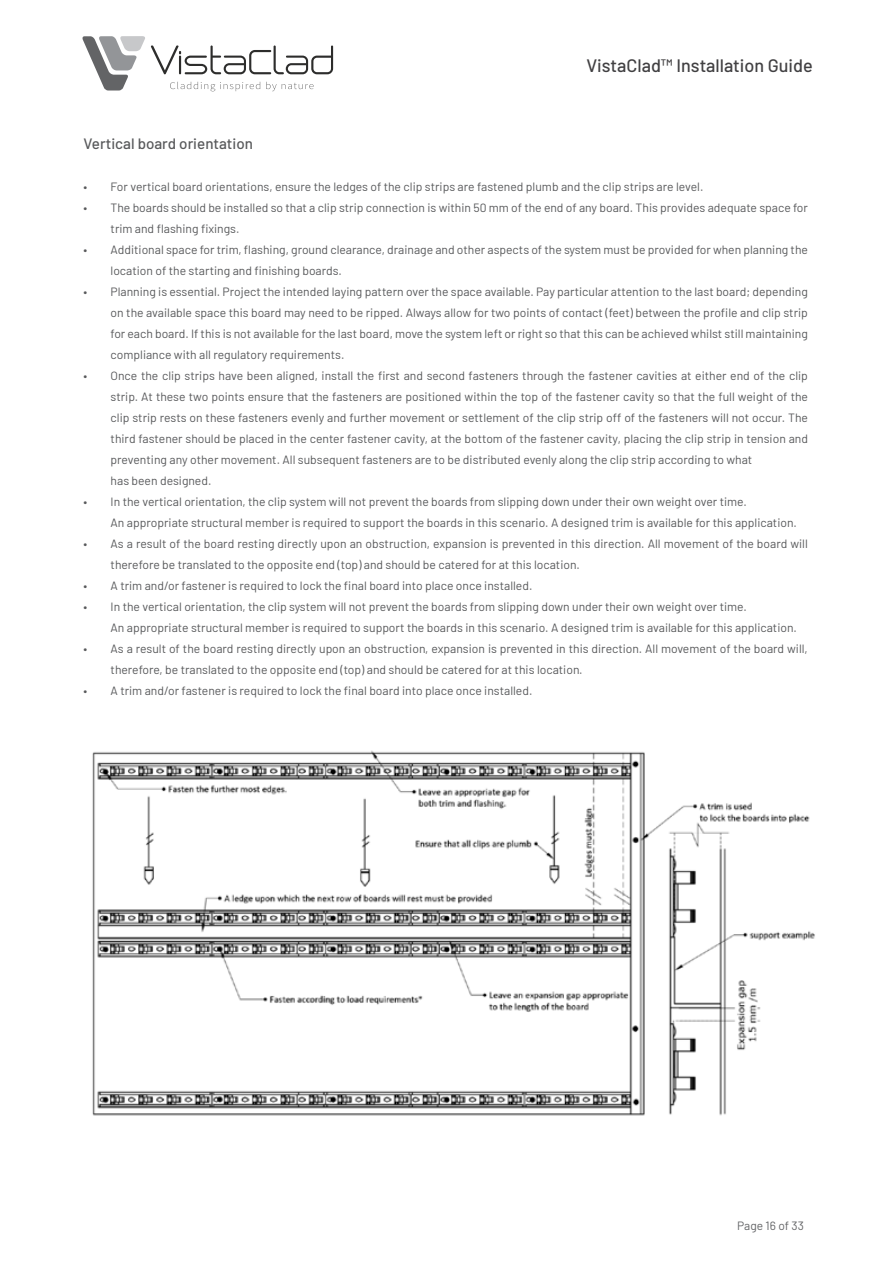
<style>
.page{position:relative;width:893px;height:1263px;background:#fff}
.page>*{position:absolute;margin:0;border:0;box-sizing:border-box;transform-origin:0 0}
.t1{font:500 18px "Barlow";color:#414042}
.t2{font:500 15px "Barlow";color:#58595b}
.t3{font:12px/21px "Barlow";color:#58595b}
.t4{font:12px "Barlow";color:#636466}
</style>
<div class="page">
<svg style="left:82px;top:36px;width:251px;height:55px"></svg>
<img style="left:92px;top:750px;width:723px;height:366px">
<h1 class="t1" style="left:586px;top:58px;width:228px">VistaClad™ Installation Guide</h1>
<p class="t2" style="left:84px;top:137px;width:171px">Vertical board orientation</p>
<p class="t3" style="left:84px;top:177px;width:621px">• For vertical board orientations, ensure the ledges of the clip strips are fastened plumb and the clip strips are level.</p>
<p class="t3" style="left:111px;top:198px;width:699px;text-indent:-27px">• The boards should be installed so that a clip strip connection is within 50 mm of the end of any board. This provides adequate space for trim and flashing fixings.</p>
<p class="t3" style="left:111px;top:240px;width:699px;text-indent:-27px">• Additional space for trim, flashing, ground clearance, drainage and other aspects of the system must be provided for when planning the location of the starting and finishing boards.</p>
<p class="t3" style="left:111px;top:282px;width:699px;text-align:justify;text-indent:-27px">• Planning is essential. Project the intended laying pattern over the space available. Pay particular attention to the last board; depending on the available space this board may need to be ripped. Always allow for two points of contact (feet) between the profile and clip strip for each board. If this is not available for the last board, move the system left or right so that this can be achieved whilst still maintaining compliance with all regulatory requirements.</p>
<p class="t3" style="left:111px;top:366px;width:699px;text-indent:-27px">• Once the clip strips have been aligned, install the first and second fasteners through the fastener cavities at either end of the clip strip. At these two points ensure that the fasteners are positioned within the top of the fastener cavity so that the full weight of the clip strip rests on these fasteners evenly and further movement or settlement of the clip strip off of the fasteners will not occur. The third fastener should be placed in the center fastener cavity, at the bottom of the fastener cavity, placing the clip strip in tension and preventing any other movement. All subsequent fasteners are to be distributed evenly along the clip strip according to what<br>has been designed.</p>
<p class="t3" style="left:111px;top:492px;width:688px;text-indent:-27px">• In the vertical orientation, the clip system will not prevent the boards from slipping down under their own weight over time.<br>An appropriate structural member is required to support the boards in this scenario. A designed trim is available for this application.</p>
<p class="t3" style="left:111px;top:534px;width:699px;text-indent:-27px">• As a result of the board resting directly upon an obstruction, expansion is prevented in this direction. All movement of the board will therefore be translated to the opposite end (top) and should be catered for at this location.</p>
<p class="t3" style="left:84px;top:576px;width:450px">• A trim and/or fastener is required to lock the final board into place once installed.</p>
<p class="t3" style="left:111px;top:597px;width:688px;text-indent:-27px">• In the vertical orientation, the clip system will not prevent the boards from slipping down under their own weight over time.<br>An appropriate structural member is required to support the boards in this scenario. A designed trim is available for this application.</p>
<p class="t3" style="left:111px;top:639px;width:699px;text-indent:-27px">• As a result of the board resting directly upon an obstruction, expansion is prevented in this direction. All movement of the board will, therefore, be translated to the opposite end (top) and should be catered for at this location.</p>
<p class="t3" style="left:84px;top:681px;width:450px">• A trim and/or fastener is required to lock the final board into place once installed.</p>
<p class="t4" style="left:737px;top:1220px;width:68px">Page 16 of 33</p>
</div>
